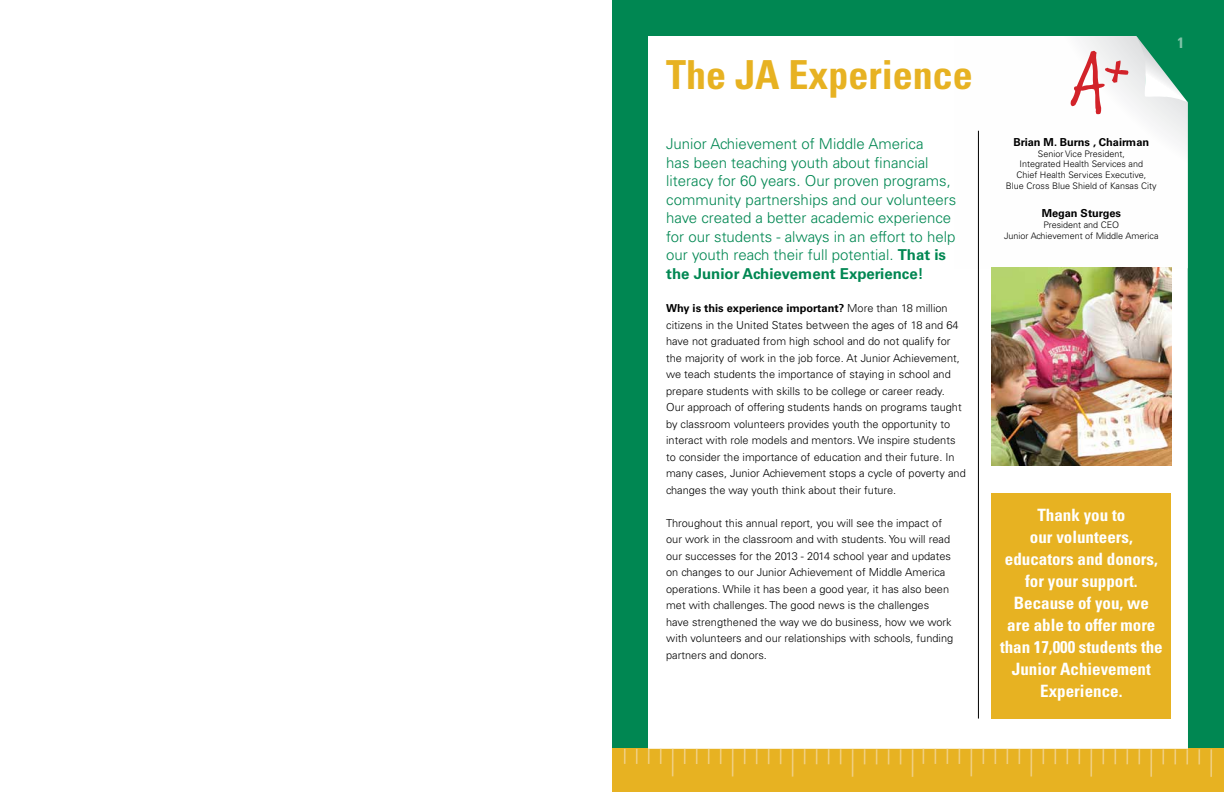
<style>
.page{position:relative;width:1224px;height:792px;background:#fff}
.page>*{position:absolute;margin:0;border:0;box-sizing:border-box;transform-origin:0 0}
.t1{font:700 condensed 40px "Univers";color:#e7b222}
.t2{font:700 condensed 17px/22px "Univers";color:#fff;text-align:center}
.t3{font:300 15px/18.5px "Univers";color:#008752}
.t4{font:700 condensed 15px "Univers";color:#80c3a8}
.t5{font:300 11px/16.5px "Univers";color:#000}
.t6{font:700 11px "Univers";color:#000}
.t7{font:300 9px/10.8px "Univers";color:#000;text-align:center}
.s1{font-weight:700}
</style>
<div class="page">
<div style="left:612px;top:0;width:612px;height:749px;background:#008752"></div>
<div style="left:612px;top:749px;width:612px;height:43px;background:#e7b222"></div>
<div style="left:648px;top:36px;width:540px;height:713px;background:#fff"></div>
<div style="left:954px;top:36px;width:234px;height:232px;background:#fefefe"></div>
<svg style="left:1136px;top:36px;width:52px;height:67px"></svg>
<svg style="left:624px;top:749px;width:2px;height:15px"></svg>
<svg style="left:636px;top:749px;width:2px;height:15px"></svg>
<svg style="left:648px;top:749px;width:2px;height:15px"></svg>
<svg style="left:660px;top:749px;width:2px;height:15px"></svg>
<hr style="left:672px;top:749px;width:2px;height:27px;background:#efcd7d">
<svg style="left:684px;top:749px;width:2px;height:15px"></svg>
<svg style="left:696px;top:749px;width:2px;height:15px"></svg>
<svg style="left:708px;top:749px;width:2px;height:15px"></svg>
<svg style="left:720px;top:749px;width:2px;height:15px"></svg>
<hr style="left:732px;top:749px;width:2px;height:27px;background:#efcd7d">
<svg style="left:744px;top:749px;width:2px;height:15px"></svg>
<svg style="left:756px;top:749px;width:2px;height:15px"></svg>
<svg style="left:768px;top:749px;width:2px;height:15px"></svg>
<svg style="left:780px;top:749px;width:1px;height:15px"></svg>
<svg style="left:792px;top:749px;width:1px;height:28px"></svg>
<svg style="left:804px;top:749px;width:1px;height:15px"></svg>
<svg style="left:816px;top:749px;width:1px;height:15px"></svg>
<svg style="left:828px;top:749px;width:1px;height:15px"></svg>
<svg style="left:840px;top:749px;width:1px;height:15px"></svg>
<svg style="left:852px;top:749px;width:1px;height:28px"></svg>
<svg style="left:864px;top:749px;width:1px;height:15px"></svg>
<svg style="left:876px;top:749px;width:1px;height:15px"></svg>
<svg style="left:888px;top:749px;width:1px;height:15px"></svg>
<svg style="left:900px;top:749px;width:1px;height:15px"></svg>
<svg style="left:912px;top:749px;width:1px;height:28px"></svg>
<svg style="left:923px;top:749px;width:1px;height:15px"></svg>
<svg style="left:935px;top:749px;width:1px;height:15px"></svg>
<svg style="left:947px;top:749px;width:1px;height:15px"></svg>
<svg style="left:959px;top:749px;width:1px;height:15px"></svg>
<svg style="left:971px;top:749px;width:1px;height:27px"></svg>
<svg style="left:983px;top:749px;width:1px;height:15px"></svg>
<svg style="left:995px;top:749px;width:1px;height:15px"></svg>
<svg style="left:1007px;top:749px;width:1px;height:15px"></svg>
<svg style="left:1019px;top:749px;width:1px;height:15px"></svg>
<hr style="left:1030px;top:749px;width:2px;height:27px;background:#efcd7d">
<svg style="left:1043px;top:749px;width:1px;height:15px"></svg>
<svg style="left:1055px;top:749px;width:1px;height:15px"></svg>
<svg style="left:1066px;top:749px;width:2px;height:15px"></svg>
<svg style="left:1078px;top:749px;width:2px;height:15px"></svg>
<hr style="left:1090px;top:749px;width:2px;height:28px;background:#efcd7d">
<svg style="left:1102px;top:749px;width:2px;height:15px"></svg>
<svg style="left:1114px;top:749px;width:2px;height:15px"></svg>
<svg style="left:1126px;top:749px;width:2px;height:15px"></svg>
<svg style="left:1138px;top:749px;width:2px;height:15px"></svg>
<hr style="left:1150px;top:749px;width:2px;height:28px;background:#efcd7d">
<svg style="left:1162px;top:749px;width:2px;height:15px"></svg>
<svg style="left:1174px;top:749px;width:2px;height:15px"></svg>
<svg style="left:1186px;top:749px;width:2px;height:15px"></svg>
<svg style="left:1198px;top:749px;width:2px;height:15px"></svg>
<hr style="left:1210px;top:749px;width:2px;height:28px;background:#efcd7d">
<hr style="left:978px;top:131px;width:1px;height:588px;background:#000">
<div style="left:992px;top:493px;width:179px;height:226px;background:#e7b222"></div>
<img style="left:992px;top:267px;width:179px;height:199px">
<svg style="left:1069px;top:48px;width:61px;height:67px;background:#f8f8f8"></svg>
<h1 class="t1" style="left:666px;top:50px;width:308px">The JA Experience</h1>
<p class="t3" style="left:666px;top:135px;width:292px">Junior Achievement of Middle America<br>has been teaching youth about financial literacy for 60 years. Our proven programs, community partnerships and our volunteers have created a better academic experience for our students - always in an effort to help our youth reach their full potential. <span class="s1">That is the Junior Achievement Experience!</span></p>
<p class="t5" style="left:666px;top:300px;width:301px"><span class="s1">Why is this experience important?</span> More than 18 million citizens in the United States between the ages of 18 and 64 have not graduated from high school and do not qualify for the majority of work in the job force. At Junior Achievement, we teach students the importance of staying in school and prepare students with skills to be college or career ready.<br>Our approach of offering students hands on programs taught by classroom volunteers provides youth the opportunity to interact with role models and mentors. We inspire students to consider the importance of education and their future. In many cases, Junior Achievement stops a cycle of poverty and changes the way youth think about their future.</p>
<p class="t5" style="left:666px;top:515px;width:289px">Throughout this annual report, you will see the impact of our work in the classroom and with students. You will read our successes for the 2013 - 2014 school year and updates on changes to our Junior Achievement of Middle America operations. While it has been a good year, it has also been met with challenges. The good news is the challenges have strengthened the way we do business, how we work with volunteers and our relationships with schools, funding partners and donors.</p>
<h3 class="t4" style="left:1177px;top:33px;width:8px">1</h3>
<p class="t6" style="left:1014px;top:135px;width:137px">Brian M. Burns , Chairman</p>
<p class="t7" style="left:1006px;top:148px;width:152px">Senior Vice President,<br>Integrated Health Services and<br>Chief Health Services Executive,<br>Blue Cross Blue Shield of Kansas City</p>
<p class="t6" style="left:1042px;top:207px;width:81px">Megan Sturges</p>
<p class="t7" style="left:1004px;top:220px;width:156px">President and CEO<br>Junior Achievement of Middle America</p>
<h2 class="t2" style="left:1000px;top:504px;width:164px">Thank you to<br>our volunteers, educators and donors, for your support.<br>Because of you, we<br>are able to offer more than 17,000 students the<br>Junior Achievement<br>Experience.</h2>
</div>
